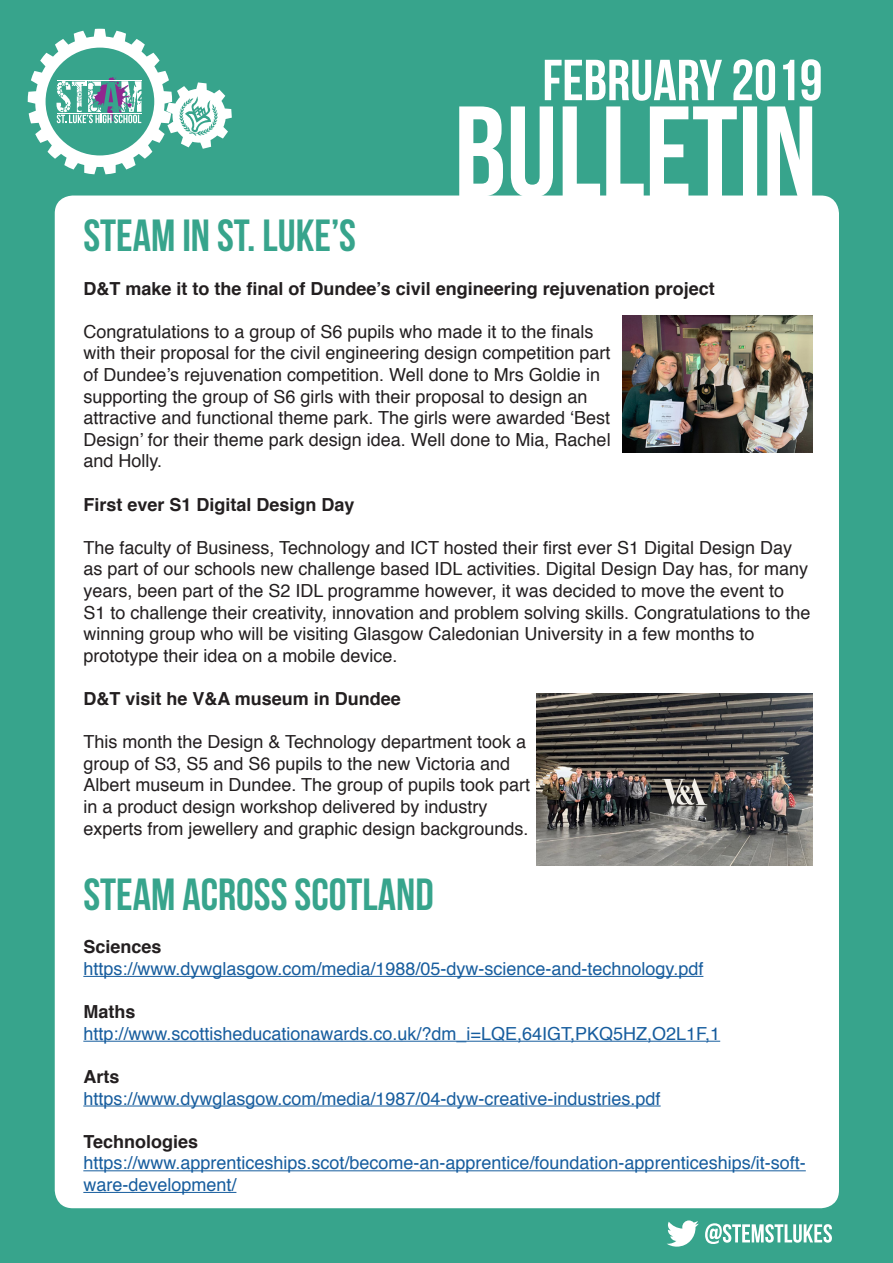
<style>
.page{position:relative;width:893px;height:1263px;background:#fff}
.page>*{position:absolute;margin:0;border:0;box-sizing:border-box;transform-origin:0 0}
.t1{font:45px "Bebas Neue";color:#37a48c}
.t2{font:18px/21.6px "Helvetica";color:#231f20}
.t3{font:18px/21.6px "Helvetica";color:#175d9e}
.t4{font:700 18px "Helvetica";color:#231f20}
</style>
<div class="page">
<div style="left:1px;top:0;width:892px;height:1263px;background:#37a48c"></div>
<div style="left:55px;top:196px;width:784px;height:1012px;background:#fff;border-radius:18px"></div>
<hr style="left:83px;top:976px;width:620px;height:1px;background:#175d9e">
<hr style="left:83px;top:1041px;width:637px;height:1px;background:#175d9e">
<hr style="left:83px;top:1105px;width:578px;height:1px;background:#175d9e">
<hr style="left:83px;top:1170px;width:723px;height:1px;background:#175d9e">
<hr style="left:83px;top:1192px;width:153px;height:1px;background:#175d9e">
<svg style="left:705px;top:1223px;width:127px;height:21px"></svg>
<svg style="left:667px;top:1220px;width:32px;height:26px"></svg>
<svg style="left:28px;top:29px;width:204px;height:145px"></svg>
<hr style="left:57px;top:80px;width:84px;height:1px;background:#fff">
<svg style="left:459px;top:59px;width:362px;height:137px"></svg>
<img style="left:536px;top:693px;width:276px;height:172px">
<img style="left:623px;top:316px;width:189px;height:137px">
<p class="t1" style="left:83px;top:211px;width:274px">STEAM IN ST. LUKE’S</p>
<p class="t4" style="left:83px;top:274px;width:633px">D&amp;T make it to the final of Dundee’s civil engineering rejuvenation project</p>
<p class="t2" style="left:83px;top:321px;width:529px">Congratulations to a group of S6 pupils who made it to the finals with their proposal for the civil engineering design competition part of Dundee’s rejuvenation competition. Well done to Mrs Goldie in</p>
<p class="t2" style="left:83px;top:386px;width:529px">supporting the group of S6 girls with their proposal to design an attractive and functional theme park. The girls were awarded ‘Best Design’ for their theme park design idea. Well done to Mia, Rachel and Holly.</p>
<p class="t4" style="left:83px;top:490px;width:273px">First ever S1 Digital Design Day</p>
<p class="t2" style="left:83px;top:537px;width:729px">The faculty of Business, Technology and ICT hosted their first ever S1 Digital Design Day as part of our schools new challenge based IDL activities. Digital Design Day has, for many years, been part of the S2 IDL programme however, it was decided to move the event to S1 to challenge their creativity, innovation and problem solving skills. Congratulations to the winning group who will be visiting Glasgow Caledonian University in a few months to</p>
<p class="t2" style="left:83px;top:645px;width:316px">prototype their idea on a mobile device.</p>
<p class="t4" style="left:83px;top:684px;width:319px">D&amp;T visit he V&amp;A museum in Dundee</p>
<p class="t2" style="left:83px;top:732px;width:444px">This month the Design &amp; Technology department took a group of S3, S5 and S6 pupils to the new Victoria and</p>
<p class="t2" style="left:83px;top:775px;width:448px">Albert museum in Dundee. The group of pupils took part in a product design workshop delivered by industry</p>
<p class="t2" style="left:83px;top:818px;width:447px">experts from jewellery and graphic design backgrounds.</p>
<p class="t1" style="left:83px;top:870px;width:352px">STEAM ACROSS SCOTLAND</p>
<p class="t4" style="left:83px;top:932px;width:80px">Sciences</p>
<p class="t3" style="left:83px;top:958px;width:622px">https://www.dywglasgow.com/media/1988/05-dyw-science-and-technology.pdf</p>
<p class="t4" style="left:83px;top:997px;width:54px">Maths</p>
<p class="t3" style="left:83px;top:1023px;width:638px">http://www.scottisheducationawards.co.uk/?dm_i=LQE,64IGT,PKQ5HZ,O2L1F,1</p>
<p class="t4" style="left:83px;top:1062px;width:37px">Arts</p>
<p class="t3" style="left:83px;top:1088px;width:579px">https://www.dywglasgow.com/media/1987/04-dyw-creative-industries.pdf</p>
<p class="t4" style="left:83px;top:1127px;width:116px">Technologies</p>
<p class="t3" style="left:83px;top:1153px;width:724px">https://www.apprenticeships.scot/become-an-apprentice/foundation-apprenticeships/it-soft&shy;ware-development/</p>
</div>
